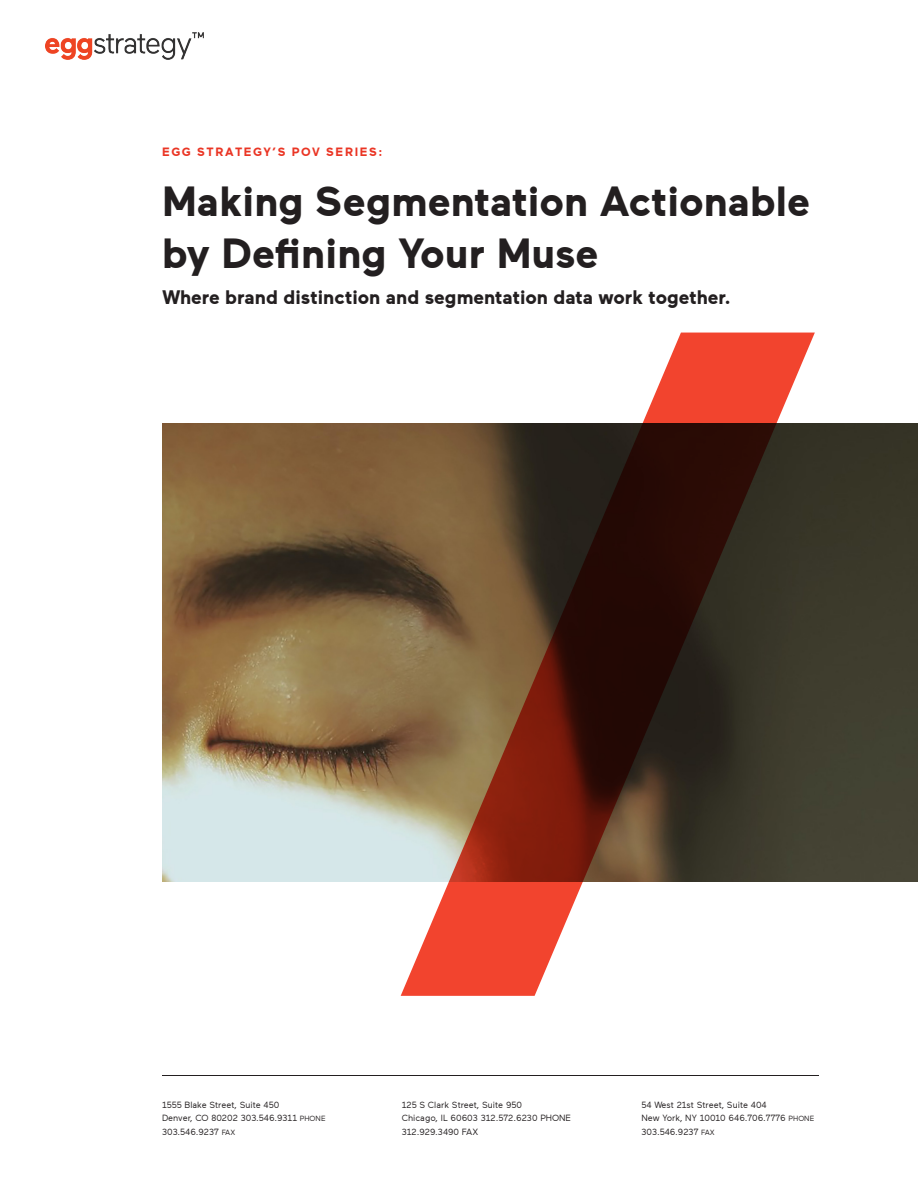
<style>
.page{position:relative;width:918px;height:1188px;background:#fff}
.page>*{position:absolute;margin:0;border:0;box-sizing:border-box;transform-origin:0 0}
.t1{font:700 42px "Maax";color:#231f20}
.t2{font:700 19.5px "Maax";color:#231f20}
.t3{font:700 12px "Maax";letter-spacing:.13em;color:#ea3524}
.t4{font:9px/13.5px "Maax";color:#231f20}
.s1{font-size:7.5px}
</style>
<div class="page">
<img style="left:162px;top:423px;width:756px;height:459px">
<svg style="left:401px;top:333px;width:414px;height:663px"></svg>
<hr style="left:162px;top:1076px;width:657px;height:1px;background:#231f20">
<img style="left:46px;top:32px;width:158px;height:27px">
<p class="t3" style="left:162px;top:145px;width:222px">EGG STRATEGY’S POV SERIES:</p>
<p class="t1" style="left:162px;top:179px;width:650px">Making Segmentation Actionable</p>
<p class="t1" style="left:162px;top:231px;width:438px">by Defining Your Muse</p>
<p class="t2" style="left:162px;top:287px;width:570px">Where brand distinction and segmentation data work together.</p>
<p class="t4" style="left:162px;top:1098px;width:119px">1555 Blake Street, Suite 450</p>
<p class="t4" style="left:162px;top:1111px;width:165px">Denver, CO 80202 303.546.9311 <span class="s1">PHONE</span></p>
<p class="t4" style="left:162px;top:1125px;width:75px">303.546.9237 <span class="s1">FAX</span></p>
<p class="t4" style="left:402px;top:1098px;width:122px">125 S Clark Street, Suite 950</p>
<p class="t4" style="left:402px;top:1111px;width:171px">Chicago, IL 60603 312.572.6230 PHONE<br>312.929.3490 FAX</p>
<p class="t4" style="left:642px;top:1098px;width:127px">54 West 21st Street, Suite 404</p>
<p class="t4" style="left:642px;top:1111px;width:174px">New York, NY 10010 646.706.7776 <span class="s1">PHONE</span></p>
<p class="t4" style="left:642px;top:1125px;width:75px">303.546.9237 <span class="s1">FAX</span></p>
</div>
